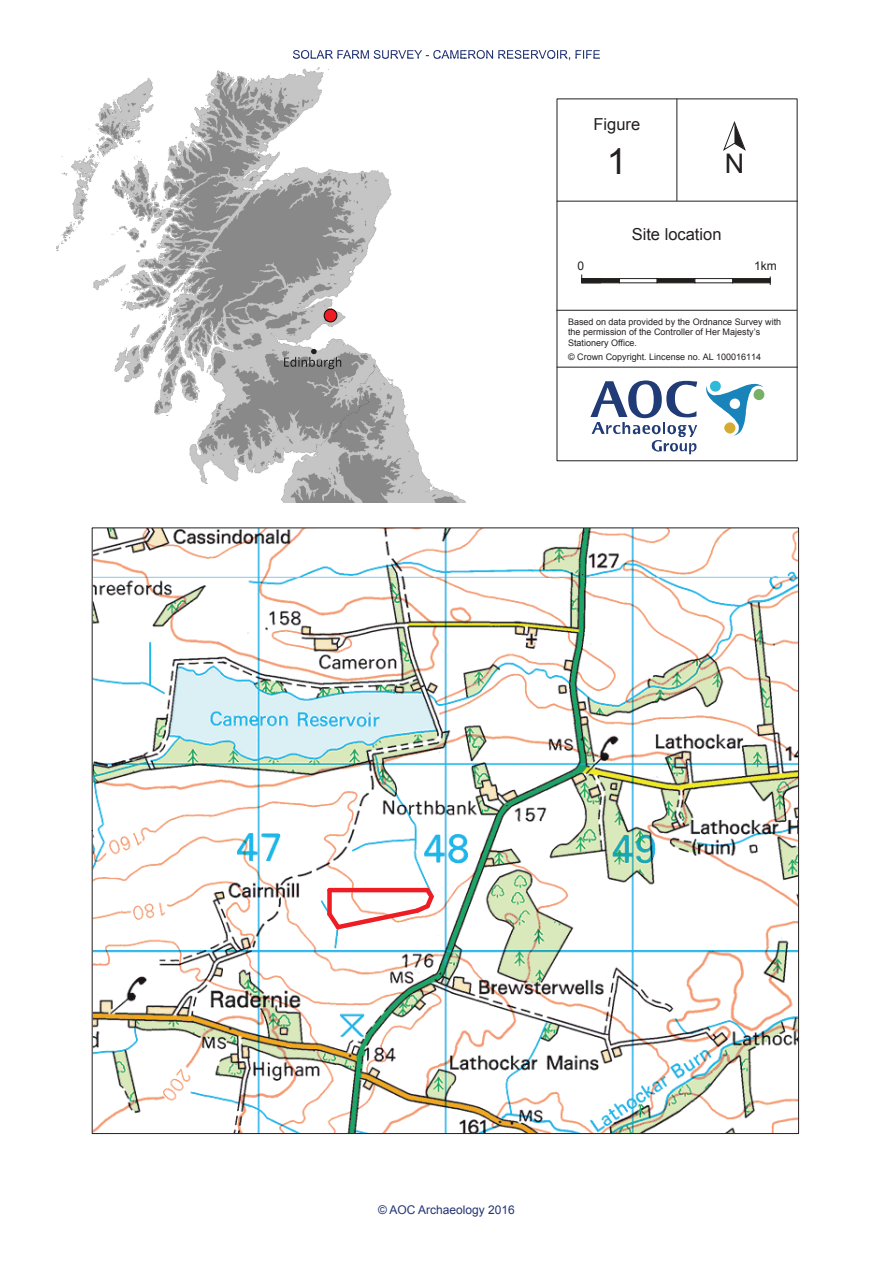
<style>
.page{position:relative;width:893px;height:1263px;background:#fff}
.page>*{position:absolute;margin:0;border:0;box-sizing:border-box;transform-origin:0 0}
.t1{font:36px "Arial";color:#231f20}
.t2{font:27px "Arial";color:#231f20}
.t3{font:16.5px "Arial";color:#231f20}
.t4{font:12px "Arial";color:#233473}
.t5{font:12px "Arial";color:#231f20}
.t6{font:9px/10.5px "Arial";color:#231f20}
</style>
<div class="page">
<img style="left:91px;top:527px;width:708px;height:607px">
<svg style="left:706px;top:383px;width:58px;height:53px"></svg>
<div style="left:710px;top:381px;width:11px;height:11px;background:#2fb8d7;border-radius:50%"></div>
<div style="left:724px;top:422px;width:11px;height:11px;background:#d3ac31;border-radius:50%"></div>
<div style="left:754px;top:389px;width:10px;height:11px;background:#77b066;border-radius:50%"></div>
<hr style="left:557px;top:201px;width:240px;height:1px;background:#231f20">
<hr style="left:557px;top:310px;width:240px;height:1px;background:#231f20">
<hr style="left:557px;top:367px;width:240px;height:1px;background:#231f20">
<div style="left:732px;top:278px;width:38px;height:5px;background:#211e1e;border:1px solid #211e1e"></div>
<svg style="left:697px;top:278px;width:36px;height:5px"></svg>
<svg style="left:723px;top:121px;width:23px;height:30px"></svg>
<svg style="left:323px;top:884px;width:115px;height:49px"></svg>
<svg style="left:56px;top:67px;width:641px;height:473px"></svg>
<h3 class="t4" style="left:292px;top:47px;width:310px">SOLAR FARM SURVEY - CAMERON RESERVOIR, FIFE</h3>
<h3 class="t3" style="left:593px;top:113px;width:48px">Figure</h3>
<h1 class="t1" style="left:607px;top:138px;width:22px">1</h1>
<h2 class="t2" style="left:725px;top:146px;width:21px">N</h2>
<h3 class="t3" style="left:632px;top:223px;width:91px">Site location</h3>
<h3 class="t5" style="left:577px;top:258px;width:8px">0</h3>
<h3 class="t5" style="left:754px;top:258px;width:24px">1km</h3>
<p class="t6" style="left:568px;top:316px;width:215px">Based on data provided by the Ordnance Survey with the permission of the Controller of Her Majesty’s<br>Stationery Office.</p>
<p class="t6" style="left:568px;top:351px;width:195px">© Crown Copyright. Lincense no. AL 100016114</p>
<h3 class="t4" style="left:378px;top:1202px;width:138px">© AOC Archaeology 2016</h3>
</div>
